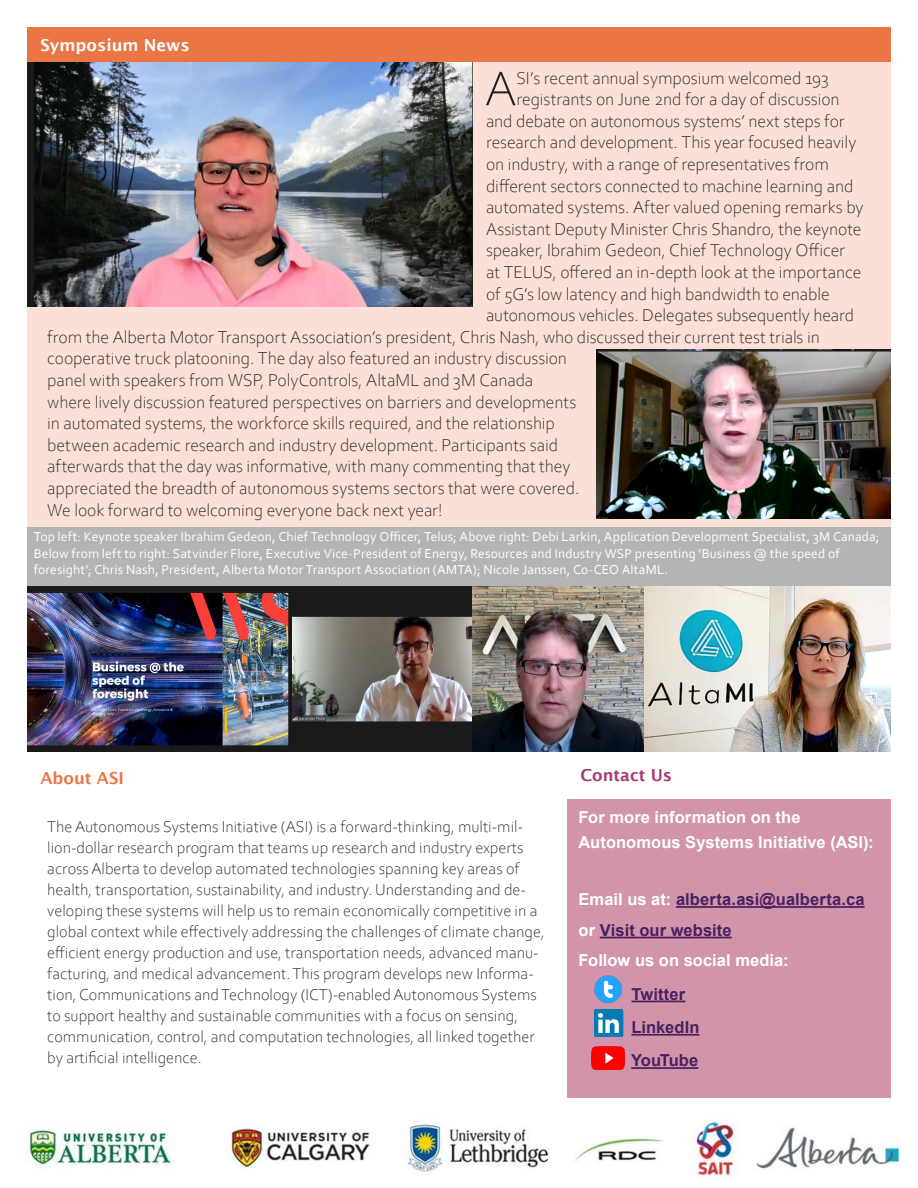
<style>
.page{position:relative;width:918px;height:1188px;background:#fff}
.page>*{position:absolute;margin:0;border:0;box-sizing:border-box;transform-origin:0 0}
.Leader_Paragraph{font:300 51.15px "Corbel";color:#231f20}
.Leader_Paragraph-2{font:300 18px "Corbel";letter-spacing:-.005em;color:#231f20}
.Feature_Box_text{font:300 16.5px/21px "Corbel";color:#231f20}
.Body_text_left{font:700 16.5px "Arial";letter-spacing:.005em;color:#fff}
.Body_text_left-2{font:700 16.5px "Arial";letter-spacing:.005em;color:#48205e}
.Box_headings{font:600 16.5px "Lucida Sans";color:#fff}
.Box_headings-2{font:600 16.5px "Lucida Sans";color:#a53a72}
.Box_headings-3{font:600 16.5px "Lucida Sans";color:#ea7645}
.Body_text_left-3{font:700 16.5px "Arial";letter-spacing:-.035em;color:#48205e}
.Picture_captions{font:13.5px/16.2px "Corbel";letter-spacing:.01em;color:#fff}
.s1{color:#fff}
</style>
<div class="page">
<img style="left:28px;top:1120px;width:872px;height:59px">
<div style="left:27px;top:59px;width:864px;height:472px;background:#fae0d6"></div>
<div style="left:27px;top:27px;width:864px;height:35px;background:#ea7645"></div>
<div style="left:565px;top:798px;width:325px;height:300px;background:#d294ab"></div>
<hr style="left:676px;top:906px;width:189px;height:2px;background:#48205e">
<hr style="left:600px;top:937px;width:132px;height:1px;background:#48205e">
<hr style="left:632px;top:1001px;width:53px;height:1px;background:#48205e">
<hr style="left:632px;top:1034px;width:67px;height:2px;background:#48205e">
<hr style="left:631px;top:1067px;width:67px;height:2px;background:#48205e">
<div style="left:567px;top:751px;width:324px;height:48px;background:#fff"></div>
<img style="left:596px;top:350px;width:295px;height:168px">
<img style="left:27px;top:63px;width:445px;height:244px">
<img style="left:27px;top:585px;width:445px;height:167px">
<img style="left:472px;top:585px;width:419px;height:167px">
<div style="left:27px;top:527px;width:864px;height:58px;background:#b4b4b4"></div>
<img style="left:594px;top:975px;width:28px;height:29px">
<img style="left:595px;top:1009px;width:29px;height:28px">
<img style="left:592px;top:1046px;width:32px;height:23px">
<p class="Box_headings" style="left:40px;top:35px;width:151px">Symposium News</p>
<p class="Leader_Paragraph" style="left:485px;top:55px;width:33px">A</p>
<p class="Leader_Paragraph-2" style="left:516px;top:66px;width:314px">SI’s recent annual symposium welcomed 193</p>
<p class="Leader_Paragraph-2" style="left:516px;top:88px;width:325px">registrants on June 2nd for a day of discussion</p>
<p class="Leader_Paragraph-2" style="left:486px;top:109px;width:360px">and debate on autonomous systems’ next steps for</p>
<p class="Leader_Paragraph-2" style="left:486px;top:131px;width:372px">research and development. This year focused heavily</p>
<p class="Leader_Paragraph-2" style="left:486px;top:152px;width:345px">on industry, with a range of representatives from</p>
<p class="Leader_Paragraph-2" style="left:486px;top:174px;width:369px">different sectors connected to machine learning and</p>
<p class="Leader_Paragraph-2" style="left:486px;top:196px;width:379px">automated systems. After valued opening remarks by</p>
<p class="Leader_Paragraph-2" style="left:486px;top:217px;width:377px">Assistant Deputy Minister Chris Shandro, the keynote</p>
<p class="Leader_Paragraph-2" style="left:486px;top:239px;width:361px">speaker, Ibrahim Gedeon, Chief Technology Officer</p>
<p class="Leader_Paragraph-2" style="left:486px;top:260px;width:377px">at TELUS, offered an in-depth look at the importance</p>
<p class="Leader_Paragraph-2" style="left:486px;top:282px;width:345px">of 5G’s low latency and high bandwidth to enable</p>
<p class="Leader_Paragraph-2" style="left:486px;top:304px;width:370px">autonomous vehicles. Delegates subsequently heard</p>
<p class="Leader_Paragraph-2" style="left:47px;top:325px;width:774px">from the Alberta Motor Transport Association’s president, Chris Nash, who discussed their current test trials in</p>
<p class="Leader_Paragraph-2" style="left:47px;top:347px;width:521px">cooperative truck platooning. The day also featured an industry discussion</p>
<p class="Leader_Paragraph-2" style="left:47px;top:368px;width:488px">panel with speakers from WSP, PolyControls, AltaML and 3M Canada</p>
<p class="Leader_Paragraph-2" style="left:47px;top:390px;width:531px">where lively discussion featured perspectives on barriers and developments</p>
<p class="Leader_Paragraph-2" style="left:47px;top:412px;width:509px">in automated systems, the workforce skills required, and the relationship</p>
<p class="Leader_Paragraph-2" style="left:47px;top:433px;width:512px">between academic research and industry development. Participants said</p>
<p class="Leader_Paragraph-2" style="left:47px;top:455px;width:525px">afterwards that the day was informative, with many commenting that they</p>
<p class="Leader_Paragraph-2" style="left:47px;top:476px;width:534px">appreciated the breadth of autonomous systems sectors that were covered.</p>
<p class="Leader_Paragraph-2" style="left:47px;top:498px;width:397px">We look forward to welcoming everyone back next year!</p>
<p class="Picture_captions" style="left:34px;top:528px;width:847px">Top left: Keynote speaker Ibrahim Gedeon, Chief Technology Officer, Telus; Above right: Debi Larkin, Application Development Specialist, 3M Canada;<br>Below from left to right: Satvinder Flore, Executive Vice-President of Energy, Resources and Industry WSP presenting 'Business @ the speed of foresight'; Chris Nash, President, Alberta Motor Transport Association (AMTA); Nicole Janssen, Co-CEO AltaML.</p>
<p class="Box_headings-3" style="left:40px;top:769px;width:85px">About ASI</p>
<p class="Box_headings-2" style="left:580px;top:766px;width:93px">Contact Us</p>
<p class="Feature_Box_text" style="left:47px;top:815px;width:499px">The Autonomous Systems Initiative (ASI) is a forward-thinking, multi-mil&shy;lion-dollar research program that teams up research and industry experts across Alberta to develop automated technologies spanning key areas of health, transportation, sustainability, and industry. Understanding and de&shy;veloping these systems will help us to remain economically competitive in a global context while effectively addressing the challenges of climate change, efficient energy production and use, transportation needs, advanced manu&shy;facturing, and medical advancement. This program develops new Informa&shy;tion, Communications and Technology (ICT)-enabled Autonomous Systems to support healthy and sustainable communities with a focus on sensing, communication, control, and computation technologies, all linked together by artificial intelligence.</p>
<p class="Body_text_left" style="left:579px;top:806px;width:224px">For more information on the</p>
<p class="Body_text_left" style="left:579px;top:831px;width:297px">Autonomous Systems Initiative (ASI):</p>
<p class="Body_text_left-2" style="left:579px;top:888px;width:288px"><span class="s1">Email us at:</span> alberta.asi@ualberta.ca</p>
<p class="Body_text_left-2" style="left:579px;top:918px;width:155px"><span class="s1">or</span> Visit our website</p>
<p class="Body_text_left" style="left:579px;top:949px;width:212px">Follow us on social media:</p>
<p class="Body_text_left-2" style="left:632px;top:982px;width:55px">Twitter</p>
<p class="Body_text_left-2" style="left:632px;top:1016px;width:69px">LinkedIn</p>
<p class="Body_text_left-3" style="left:631px;top:1049px;width:69px">YouTube</p>
</div>
